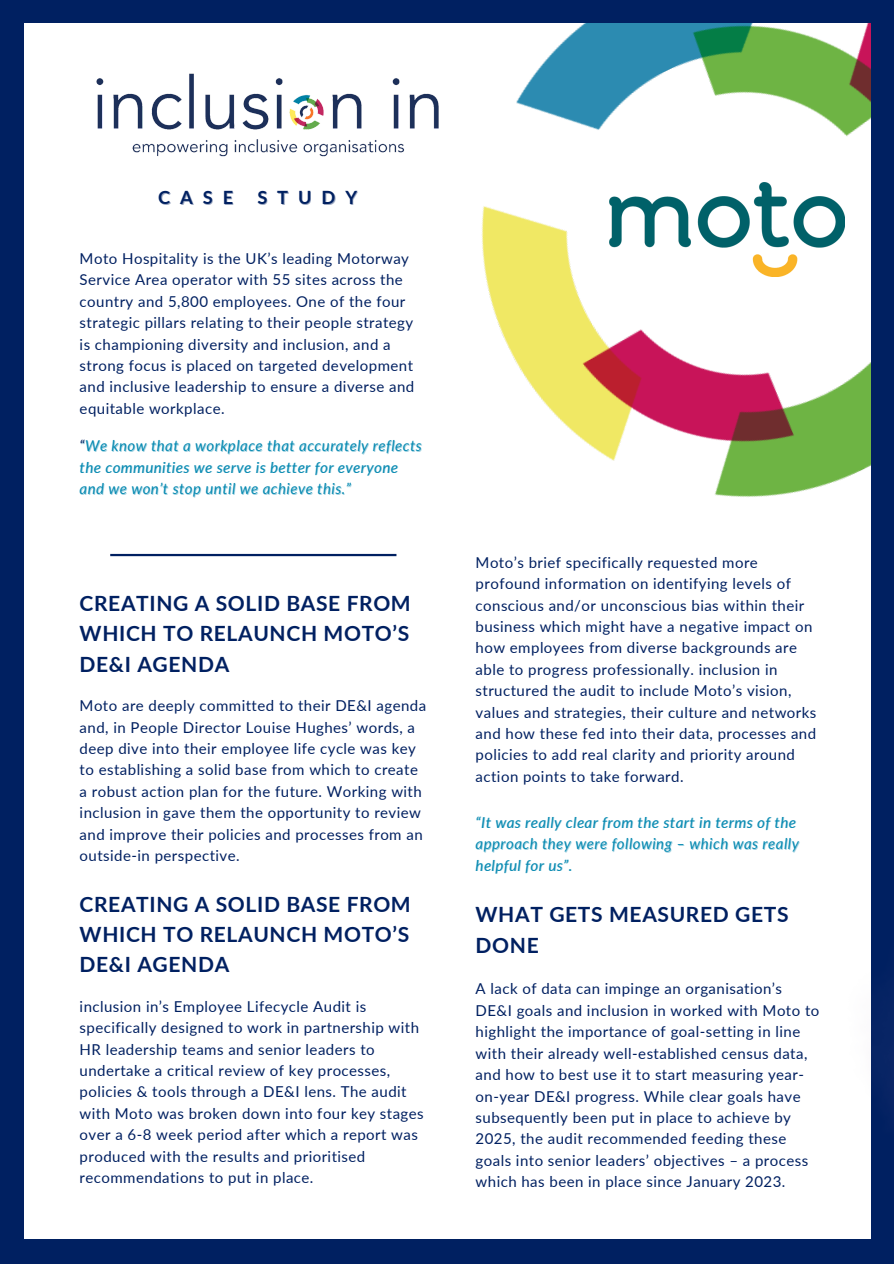
<style>
.page{position:relative;width:894px;height:1264px;background:#fff}
.page>*{position:absolute;margin:0;border:0;box-sizing:border-box;transform-origin:0 0}
.t1{font:700 21px/30.5px "Lato";letter-spacing:.03em;color:#002061;text-align:justify}
.t2{font:700 18.3px "Lato";letter-spacing:.54em;color:#002061}
.t3{font:15px/21.5px "Lato";letter-spacing:.03em;color:#002061}
.t4{font:italic 15px/21.5px "Lato";letter-spacing:.03em;color:#0689b1}
.s1{color:rgb(6 137 177/.4)}
</style>
<div class="page">
<div style="left:0;top:0;width:893px;height:1263px;background:#002061"></div>
<div style="left:24px;top:24px;width:846px;height:1214px;background:#fff"></div>
<img style="left:781px;top:755px;width:112px;height:484px">
<img style="left:96px;top:73px;width:172px;height:84px">
<img style="left:268px;top:23px;width:603px;height:684px">
<div style="left:608px;top:105px;width:248px;height:248px;background:#fff;border-radius:50%"></div>
<hr style="left:110px;top:554px;width:286px;height:2px;background:#002061">
<img style="left:609px;top:182px;width:235px;height:95px">
<p class="t2" style="left:158px;top:186px;width:76px">CASE</p>
<p class="t2" style="left:257px;top:186px;width:101px">STUDY</p>
<p class="t3" style="left:80px;top:247px;width:336px">Moto Hospitality is the UK’s leading Motorway Service Area operator with 55 sites across the country and 5,800 employees. One of the four strategic pillars relating to their people strategy is championing diversity and inclusion, and a strong focus is placed on targeted development and inclusive leadership to ensure a diverse and equitable workplace.</p>
<p class="t4" style="left:80px;top:435px;width:344px"><span class="s1">“</span>We know that a workplace that accurately reflects the communities we serve is better for everyone and we won’t stop until we achieve this.”</p>
<h1 class="t1" style="left:80px;top:587px;width:332px">CREATING A SOLID BASE FROM WHICH TO RELAUNCH MOTO’S DE&amp;I AGENDA</h1>
<p class="t3" style="left:80px;top:694px;width:348px">Moto are deeply committed to their DE&amp;I agenda and, in People Director Louise Hughes’ words, a deep dive into their employee life cycle was key to establishing a solid base from which to create a robust action plan for the future. Working with inclusion in gave them the opportunity to review and improve their policies and processes from an outside-in perspective.</p>
<h1 class="t1" style="left:80px;top:888px;width:332px">CREATING A SOLID BASE FROM WHICH TO RELAUNCH MOTO’S DE&amp;I AGENDA</h1>
<p class="t3" style="left:80px;top:995px;width:345px">inclusion in’s Employee Lifecycle Audit is specifically designed to work in partnership with HR leadership teams and senior leaders to undertake a critical review of key processes, policies &amp; tools through a DE&amp;I lens. The audit with Moto was broken down into four key stages over a 6-8 week period after which a report was produced with the results and prioritised recommendations to put in place.</p>
<p class="t3" style="left:475px;top:551px;width:342px">Moto’s brief specifically requested more profound information on identifying levels of conscious and/or unconscious bias within their business which might have a negative impact on how employees from diverse backgrounds are able to progress professionally. inclusion in structured the audit to include Moto’s vision, values and strategies, their culture and networks and how these fed into their data, processes and policies to add real clarity and priority around action points to take forward.</p>
<p class="t4" style="left:475px;top:811px;width:324px">“It was really clear from the start in terms of the approach they were following – which was really helpful for us”.</p>
<h1 class="t1" style="left:475px;top:899px;width:314px">WHAT GETS MEASURED GETS<br>DONE</h1>
<p class="t3" style="left:475px;top:977px;width:345px">A lack of data can impinge an organisation’s DE&amp;I goals and inclusion in worked with Moto to highlight the importance of goal-setting in line with their already well-established census data, and how to best use it to start measuring year&shy;on-year DE&amp;I progress. While clear goals have subsequently been put in place to achieve by 2025, the audit recommended feeding these goals into senior leaders’ objectives – a process which has been in place since January 2023.</p>
</div>
